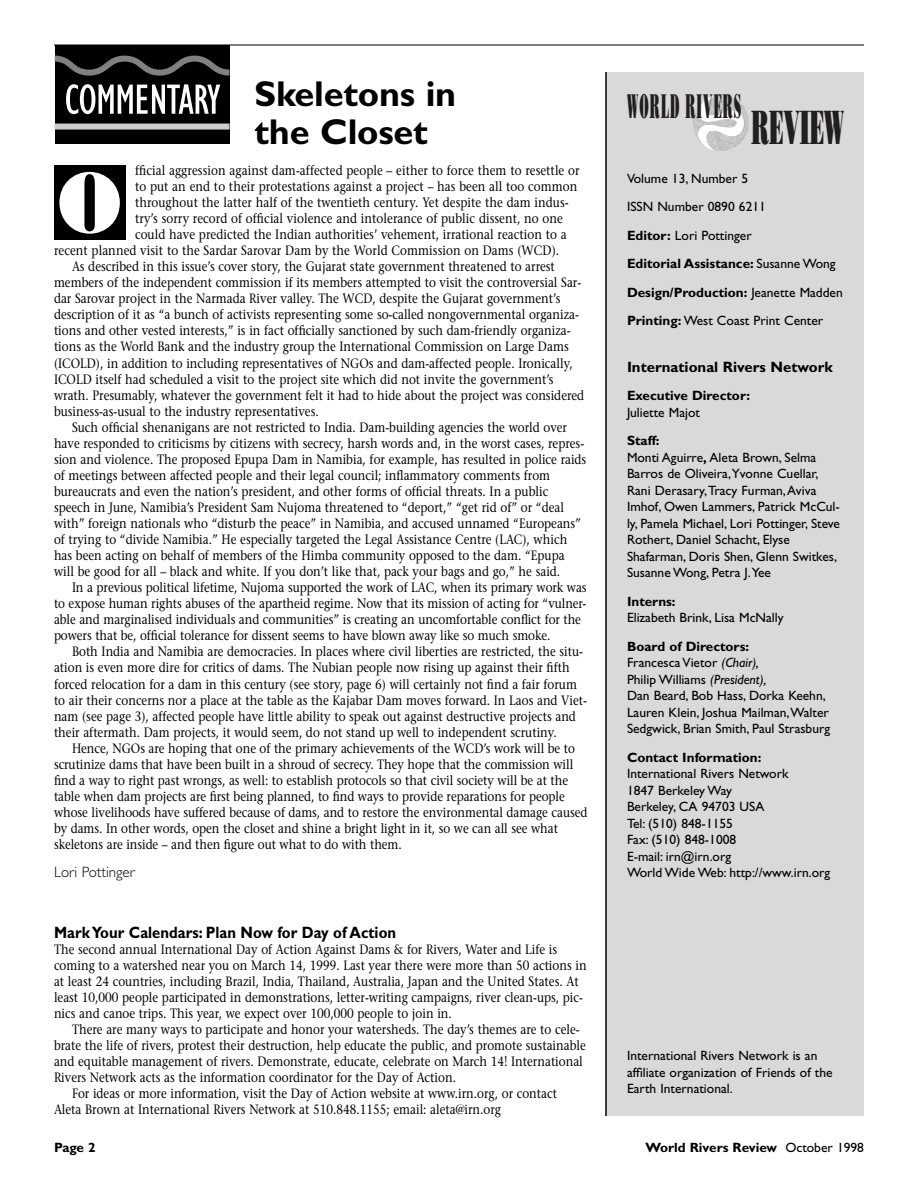
<style>
.page{position:relative;width:918px;height:1188px;background:#fff}
.page>*{position:absolute;margin:0;border:0;box-sizing:border-box;transform-origin:0 0}
.t1{font:85.5px "Bodoni Poster";color:#fff;scale:.9 1}
.t2{font:47.85px "Bodoni Poster";color:#231f20;scale:.41 1}
.t3{font:700 36px/37.5px "Gill Sans";letter-spacing:-.005em;color:#000}
.t4{font:34.2px "Bodoni Poster";letter-spacing:.095em;color:#231f20;scale:.33 1}
.t5{font:700 16.5px "Gill Sans";color:#000;scale:.9 1}
.t6{font:700 15px "Gill Sans";color:#000}
.t7{font:300 15px "Gill Sans";color:#000}
.t8{font:13.5px/16px "Stone Serif";color:#000;scale:.86 1}
.t9{font:13.5px/16.5px "Gill Sans";color:#000}
.t10{font:700 13.5px "Gill Sans";color:#000}
.s1{font-weight:700}
.s2{font-style:italic}
.s3{font-weight:400}
</style>
<div class="page">
<hr style="left:54px;top:45px;width:810px;height:1px;background:#000">
<div style="left:55px;top:45px;width:175px;height:99px;background:#000"></div>
<div style="left:55px;top:124px;width:175px;height:6px;background:#ccc"></div>
<svg style="left:54px;top:55px;width:176px;height:59px"></svg>
<div style="left:54px;top:165px;width:72px;height:74px;background:#000"></div>
<div style="left:606px;top:72px;width:258px;height:1044px;background:#d9d9d9"></div>
<img style="left:693px;top:95px;width:56px;height:56px">
<svg style="left:698px;top:96px;width:46px;height:54px"></svg>
<hr style="left:605px;top:72px;width:2px;height:1044px;background:#000">
<h3 class="t3" style="left:255px;top:80px;width:203px">Skeletons in the Closet</h3>
<h3 class="t4" style="left:627px;top:94px;width:348px">WORLD RIVERS</h3>
<h2 class="t2" style="left:751px;top:110px;width:227px">REVIEW</h2>
<p class="t8" style="left:135px;top:164px;width:518px">fficial aggression against dam-affected people – either to force them to resettle or</p>
<p class="t8" style="left:135px;top:180px;width:516px">to put an end to their protestations against a project – has been all too common</p>
<p class="t8" style="left:135px;top:196px;width:506px">throughout the latter half of the twentieth century. Yet despite the dam indus-</p>
<p class="t8" style="left:135px;top:212px;width:499px">try’s sorry record of official violence and intolerance of public dissent, no one</p>
<p class="t8" style="left:135px;top:228px;width:504px">could have predicted the Indian authorities’ vehement, irrational reaction to a</p>
<p class="t8" style="left:54px;top:244px;width:589px">recent planned visit to the Sardar Sarovar Dam by the World Commission on Dams (WCD).</p>
<p class="t8" style="left:72px;top:260px;width:563px">As described in this issue’s cover story, the Gujarat state government threatened to arrest</p>
<p class="t8" style="left:54px;top:276px;width:615px">members of the independent commission if its members attempted to visit the controversial Sar-</p>
<p class="t8" style="left:54px;top:292px;width:590px">dar Sarovar project in the Narmada River valley. The WCD, despite the Gujarat government’s</p>
<p class="t8" style="left:54px;top:308px;width:612px">description of it as “a bunch of activists representing some so-called nongovernmental organiza-</p>
<p class="t8" style="left:54px;top:324px;width:602px">tions and other vested interests,” is in fact officially sanctioned by such dam-friendly organiza-</p>
<p class="t8" style="left:54px;top:340px;width:600px">tions as the World Bank and the industry group the International Commission on Large Dams</p>
<p class="t8" style="left:54px;top:356px;width:605px">(ICOLD), in addition to including representatives of NGOs and dam-affected people. Ironically,</p>
<p class="t8" style="left:54px;top:372px;width:583px">ICOLD itself had scheduled a visit to the project site which did not invite the government’s</p>
<p class="t8" style="left:54px;top:388px;width:618px">wrath. Presumably, whatever the government felt it had to hide about the project was considered</p>
<p class="t8" style="left:54px;top:404px;width:309px">business-as-usual to the industry representatives.</p>
<p class="t8" style="left:72px;top:420px;width:577px">Such official shenanigans are not restricted to India. Dam-building agencies the world over</p>
<p class="t8" style="left:54px;top:436px;width:618px">have responded to criticisms by citizens with secrecy, harsh words and, in the worst cases, repres-</p>
<p class="t8" style="left:54px;top:453px;width:621px">sion and violence. The proposed Epupa Dam in Namibia, for example, has resulted in police raids</p>
<p class="t8" style="left:54px;top:469px;width:579px">of meetings between affected people and their legal council; inflammatory comments from</p>
<p class="t8" style="left:54px;top:485px;width:576px">bureaucrats and even the nation’s president, and other forms of official threats. In a public</p>
<p class="t8" style="left:54px;top:501px;width:594px">speech in June, Namibia’s President Sam Nujoma threatened to “deport,” “get rid of” or “deal</p>
<p class="t8" style="left:54px;top:517px;width:614px">with” foreign nationals who “disturb the peace” in Namibia, and accused unnamed “Europeans”</p>
<p class="t8" style="left:54px;top:533px;width:598px">of trying to “divide Namibia.” He especially targeted the Legal Assistance Centre (LAC), which</p>
<p class="t8" style="left:54px;top:549px;width:595px">has been acting on behalf of members of the Himba community opposed to the dam. “Epupa</p>
<p class="t8" style="left:54px;top:565px;width:590px">will be good for all – black and white. If you don’t like that, pack your bags and go,” he said.</p>
<p class="t8" style="left:72px;top:581px;width:600px">In a previous political lifetime, Nujoma supported the work of LAC, when its primary work was</p>
<p class="t8" style="left:54px;top:597px;width:621px">to expose human rights abuses of the apartheid regime. Now that its mission of acting for “vulner-</p>
<p class="t8" style="left:54px;top:613px;width:614px">able and marginalised individuals and communities” is creating an uncomfortable conflict for the</p>
<p class="t8" style="left:54px;top:629px;width:579px">powers that be, official tolerance for dissent seems to have blown away like so much smoke.</p>
<p class="t8" style="left:72px;top:645px;width:596px">Both India and Namibia are democracies. In places where civil liberties are restricted, the situ-</p>
<p class="t8" style="left:54px;top:661px;width:601px">ation is even more dire for critics of dams. The Nubian people now rising up against their fifth</p>
<p class="t8" style="left:54px;top:677px;width:610px">forced relocation for a dam in this century (see story, page 6) will certainly not find a fair forum</p>
<p class="t8" style="left:54px;top:693px;width:621px">to air their concerns nor a place at the table as the Kajabar Dam moves forward. In Laos and Viet-</p>
<p class="t8" style="left:54px;top:709px;width:608px">nam (see page 3), affected people have little ability to speak out against destructive projects and</p>
<p class="t8" style="left:54px;top:725px;width:586px">their aftermath. Dam projects, it would seem, do not stand up well to independent scrutiny.</p>
<p class="t8" style="left:72px;top:741px;width:586px">Hence, NGOs are hoping that one of the primary achievements of the WCD’s work will be to</p>
<p class="t8" style="left:54px;top:757px;width:605px">scrutinize dams that have been built in a shroud of secrecy. They hope that the commission will</p>
<p class="t8" style="left:54px;top:774px;width:599px">find a way to right past wrongs, as well: to establish protocols so that civil society will be at the</p>
<p class="t8" style="left:54px;top:790px;width:596px">table when dam projects are first being planned, to find ways to provide reparations for people</p>
<p class="t8" style="left:54px;top:806px;width:622px">whose livelihoods have suffered because of dams, and to restore the environmental damage caused</p>
<p class="t8" style="left:54px;top:822px;width:588px">by dams. In other words, open the closet and shine a bright light in it, so we can all see what</p>
<p class="t8" style="left:54px;top:838px;width:406px">skeletons are inside – and then figure out what to do with them.</p>
<p class="t7" style="left:54px;top:867px;width:82px">Lori Pottinger</p>
<h1 class="t1" style="left:58px;top:172px;width:73px">O</h1>
<p class="t9" style="left:627px;top:165px;width:217px;line-height:28.5px">Volume 13, Number 5<br>ISSN Number 0890 6211<br><span class="s1">Editor:</span> Lori Pottinger<br><span class="s1">Editorial Assistance:</span> Susanne Wong<br><span class="s1">Design/Production:</span> Jeanette Madden<br><span class="s1">Printing:</span> West Coast Print Center</p>
<p class="t6" style="left:627px;top:362px;width:207px">International Rivers Network</p>
<p class="t10" style="left:627px;top:391px;width:125px">Executive Director:</p>
<p class="t9" style="left:627px;top:405px;width:75px">Juliette Majot</p>
<p class="t9" style="left:627px;top:434px;width:215px"><span class="s1">Staff:<br></span>Monti Aguirre<span class="s1">,</span> Aleta Brown, Selma<br>Barros de Oliveira,Yvonne Cuellar,<br>Rani Derasary,Tracy Furman,Aviva<br>Imhof, Owen Lammers, Patrick McCul&shy;ly, Pamela Michael, Lori Pottinger, Steve<br>Rothert, Daniel Schacht, Elyse<br>Shafarman, Doris Shen, Glenn Switkes,<br>Susanne Wong, Petra J.Yee</p>
<p class="t10" style="left:627px;top:597px;width:50px">Interns:</p>
<p class="t9" style="left:627px;top:611px;width:158px">Elizabeth Brink, Lisa McNally</p>
<p class="t9" style="left:627px;top:639px;width:205px"><span class="s1">Board of Directors:<br></span>Francesca Vietor <span class="s2">(Chair),<br></span>Philip Williams <span class="s2">(President),<br></span>Dan Beard, Bob Hass, Dorka Keehn,<br>Lauren Klein, Joshua Mailman,Walter<br>Sedgwick, Brian Smith, Paul Strasburg</p>
<p class="t10" style="left:627px;top:753px;width:136px">Contact Information:</p>
<p class="t9" style="left:627px;top:767px;width:205px">International Rivers Network<br>1847 Berkeley Way<br>Berkeley, CA 94703 USA<br>Tel: (510) 848-1155<br>Fax: (510) 848-1008<br>E-mail: irn@irn.org<br>World Wide Web: http://www.irn.org</p>
<p class="t5" style="left:54px;top:926px;width:382px">Mark Your Calendars: Plan Now for Day of Action</p>
<p class="t8" style="left:54px;top:942px;width:621px">The second annual International Day of Action Against Dams &amp; for Rivers, Water and Life is coming to a watershed near you on March 14, 1999. Last year there were more than 50 actions in at least 24 countries, including Brazil, India, Thailand, Australia, Japan and the United States. At least 10,000 people participated in demonstrations, letter-writing campaigns, river clean-ups, pic&shy;nics and canoe trips. This year, we expect over 100,000 people to join in.</p>
<p class="t8" style="left:72px;top:1023px;width:592px">There are many ways to participate and honor your watersheds. The day’s themes are to cele-</p>
<p class="t8" style="left:54px;top:1039px;width:620px">brate the life of rivers, protest their destruction, help educate the public, and promote sustainable</p>
<p class="t8" style="left:54px;top:1055px;width:617px">and equitable management of rivers. Demonstrate, educate, celebrate on March 14! International</p>
<p class="t8" style="left:54px;top:1071px;width:469px">Rivers Network acts as the information coordinator for the Day of Action.</p>
<p class="t8" style="left:72px;top:1087px;width:566px">For ideas or more information, visit the Day of Action website at www.irn.org, or contact</p>
<p class="t8" style="left:54px;top:1103px;width:521px">Aleta Brown at International Rivers Network at 510.848.1155; email: aleta@irn.org</p>
<p class="t9" style="left:627px;top:1049px;width:207px">International Rivers Network is an affiliate organization of Friends of the<br>Earth International.</p>
<p class="t10" style="left:54px;top:1143px;width:43px">Page 2</p>
<p class="t10" style="left:646px;top:1143px;width:220px">World Rivers Review <span class="s3">October 1998</span></p>
</div>
